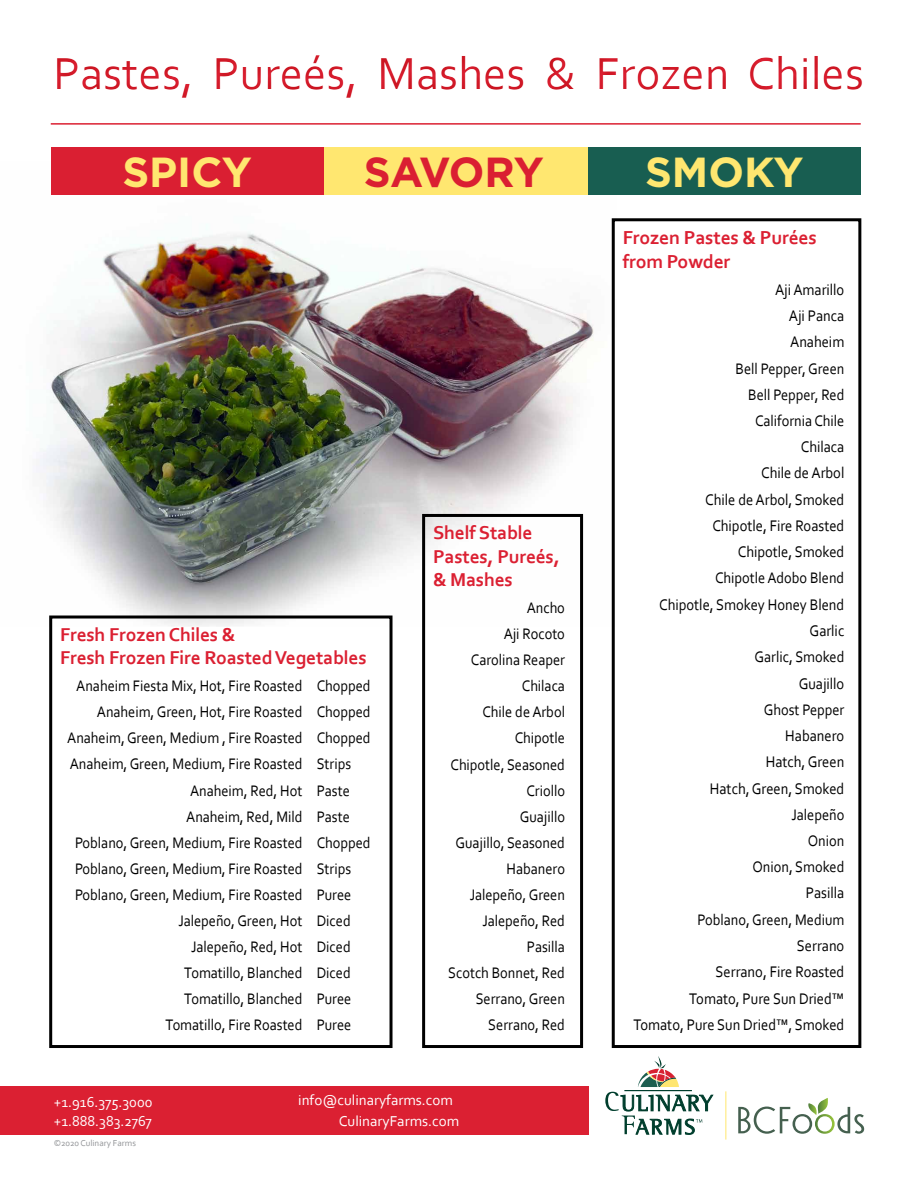
<style>
.page{position:relative;width:918px;height:1188px;background:#fff}
.page>*{position:absolute;margin:0;border:0;box-sizing:border-box;transform-origin:0 0}
.t1{font:47.1px "Corbel";color:#db2032}
.t2{font:700 42px "Gotham";color:#ffe770}
.t3{font:700 42px "Gotham";letter-spacing:-.025em;color:#da1f32}
.t4{font:700 19.65px/23.5px "Corbel";letter-spacing:-.01em;color:#db2032}
.t5{font:700 19.5px/23.4px "Corbel";letter-spacing:-.01em;color:#db2032}
.t6{font:16.05px/26.2px "Corbel";color:#000;text-align:right;scale:.9 1}
.t7{font:15.9px/26.1px "Corbel";color:#000;text-align:right;scale:.9 1}
.t8{font:15px/18.9px "Corbel";color:#fff}
.t9{font:9px "Corbel";color:#939598}
.s1{font-size:19.5px}
</style>
<div class="page">
<img style="left:36px;top:194px;width:580px;height:433px">
<svg style="left:57px;top:55px;width:805px;height:43px"></svg>
<hr style="left:51px;top:123px;width:810px;height:2px;background:#db2032">
<div style="left:0;top:1086px;width:589px;height:49px;background:#db2032"></div>
<hr style="left:725px;top:1091px;width:1px;height:49px;background:#ffe770">
<svg style="left:738px;top:1098px;width:126px;height:36px"></svg>
<svg style="left:605px;top:1056px;width:108px;height:79px"></svg>
<div style="left:49px;top:616px;width:344px;height:432px;border:3px solid #000"></div>
<div style="left:612px;top:218px;width:249px;height:830px;border:3px solid #000"></div>
<div style="left:422px;top:514px;width:161px;height:534px;border:3px solid #000"></div>
<div style="left:317px;top:147px;width:273px;height:47px;background:#ffe770"></div>
<div style="left:51px;top:147px;width:273px;height:47px;background:#da1f32"></div>
<div style="left:588px;top:147px;width:273px;height:47px;background:#185e51"></div>
<h1 class="t1" style="left:53px;top:44px;width:812px">Pastes, Pureés, Mashes &amp; Frozen Chiles</h1>
<h2 class="t2" style="left:122px;top:145px;width:131px">SPICY</h2>
<h2 class="t3" style="left:364px;top:145px;width:181px">SAVORY</h2>
<h2 class="t2" style="left:645px;top:145px;width:160px">SMOKY</h2>
<p class="t5" style="left:60px;top:622px;width:308px">Fresh Frozen Chiles &amp;<br>Fresh Frozen Fire Roasted Vegetables</p>
<p class="t7" style="left:76px;top:673px;width:328px">Anaheim Fiesta Mix, Hot, Fire Roasted Chopped</p>
<p class="t7" style="left:97px;top:699px;width:306px">Anaheim, Green, Hot, Fire Roasted Chopped</p>
<p class="t7" style="left:67px;top:725px;width:338px">Anaheim, Green, Medium , Fire Roasted Chopped</p>
<p class="t7" style="left:70px;top:751px;width:314px">Anaheim, Green, Medium, Fire Roasted Strips</p>
<p class="t7" style="left:190px;top:777px;width:179px">Anaheim, Red, Hot Paste</p>
<p class="t7" style="left:186px;top:803px;width:183px">Anaheim, Red, Mild Paste</p>
<p class="t7" style="left:75px;top:829px;width:330px">Poblano, Green, Medium, Fire Roasted Chopped</p>
<p class="t7" style="left:75px;top:855px;width:308px">Poblano, Green, Medium, Fire Roasted Strips</p>
<p class="t7" style="left:75px;top:881px;width:309px">Poblano, Green, Medium, Fire Roasted Puree</p>
<p class="t7" style="left:178px;top:907px;width:193px">Jalepeño, Green, Hot Diced</p>
<p class="t7" style="left:191px;top:933px;width:179px">Jalepeño, Red, Hot Diced</p>
<p class="t7" style="left:184px;top:959px;width:186px">Tomatillo, Blanched Diced</p>
<p class="t7" style="left:184px;top:985px;width:187px">Tomatillo, Blanched Puree</p>
<p class="t7" style="left:166px;top:1011px;width:208px">Tomatillo, Fire Roasted Puree</p>
<p class="t5" style="left:433px;top:521px;width:128px">Shelf Stable<br>Pastes, Pureés, &amp; Mashes</p>
<p class="t7" style="left:448px;top:594px;width:131px">Ancho<br>Aji Rocoto<br>Carolina Reaper<br>Chilaca<br>Chile de Arbol<br>Chipotle<br>Chipotle, Seasoned<br>Criollo<br>Guajillo<br>Guajillo, Seasoned<br>Habanero<br>Jalepeño, Green<br>Jalepeño, Red<br>Pasilla<br>Scotch Bonnet, Red<br>Serrano, Green<br>Serrano, Red</p>
<p class="t8" style="left:54px;top:1092px;width:100px">+1.916.375.3000 +1.888.383.2767</p>
<p class="t9" style="left:54px;top:1138px;width:84px">©2020 Culinary Farms</p>
<p class="t8" style="left:339px;top:1090px;width:122px;line-height:20.5px;text-indent:-41px">info@culinaryfarms.com<br>CulinaryFarms.com</p>
<p class="t4" style="left:623px;top:225px;width:195px">Frozen Pastes &amp; Pur<span class="s1">é</span>es from Powder</p>
<p class="t6" style="left:789px;top:276px;width:63px;text-align:justify;text-indent:-14px">Aji Amarillo Aji Panca Anaheim</p>
<p class="t7" style="left:736px;top:355px;width:122px">Bell Pepper, Green<br>Bell Pepper, Red<br>California Chile</p>
<p class="t6" style="left:705px;top:433px;width:156px">Chilaca<br>Chile de Arbol<br>Chile de Arbol, Smoked<br>Chipotle, Fire Roasted<br>Chipotle, Smoked</p>
<p class="t7" style="left:715px;top:565px;width:145px">Chipotle Adobo Blend</p>
<p class="t6" style="left:659px;top:591px;width:207px">Chipotle, Smokey Honey Blend<br>Garlic</p>
<p class="t7" style="left:755px;top:644px;width:101px">Garlic, Smoked</p>
<p class="t6" style="left:799px;top:670px;width:52px">Guajillo</p>
<p class="t7" style="left:764px;top:696px;width:91px">Ghost Pepper</p>
<p class="t6" style="left:710px;top:722px;width:151px">Habanero<br>Hatch, Green<br>Hatch, Green, Smoked</p>
<p class="t7" style="left:752px;top:801px;width:104px">Jalepeño<br>Onion<br>Onion, Smoked</p>
<p class="t6" style="left:806px;top:880px;width:44px">Pasilla</p>
<p class="t7" style="left:698px;top:906px;width:165px">Poblano, Green, Medium</p>
<p class="t6" style="left:633px;top:932px;width:236px">Serrano<br>Serrano, Fire Roasted<br>Tomato, Pure Sun Dried™<br>Tomato, Pure Sun Dried™, Smoked</p>
</div>
